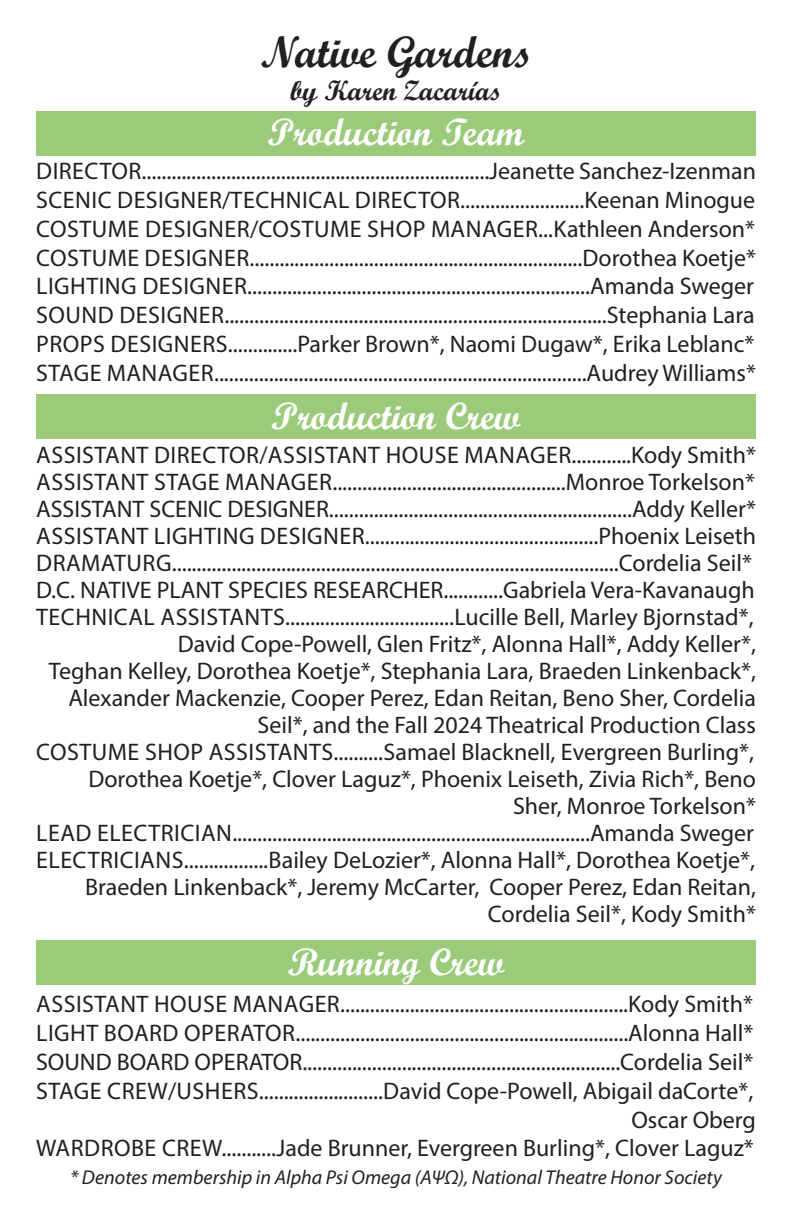
<style>
.page{position:relative;width:792px;height:1224px;background:#fff}
.page>*{position:absolute;margin:0;border:0;box-sizing:border-box;transform-origin:0 0}
.t1{font:44px "Script MT Bold";color:#231f20}
.t2{font:38px "Script MT Bold";color:#fff}
.t3{font:28px "Script MT Bold";color:#231f20}
.t4{font:24px/27px "Myriad Pro";color:#231f20;text-align:right}
.t5{font:24px "Myriad Pro";letter-spacing:.02em;color:#231f20}
.t6{font:italic 20px "Myriad Pro";color:#231f20}
</style>
<div class="page">
<div style="left:36px;top:111px;width:720px;height:45px;background:#9bcb7a"></div>
<div style="left:36px;top:395px;width:720px;height:44px;background:#9bcb7a"></div>
<div style="left:36px;top:941px;width:720px;height:44px;background:#9bcb7a"></div>
<p class="t1" style="left:260px;top:25px;width:273px">Native Gardens</p>
<p class="t3" style="left:290px;top:74px;width:212px">by Karen Zacarías</p>
<p class="t2" style="left:268px;top:109px;width:258px">Production Team</p>
<p class="t4" style="left:36px;top:157px;width:721px">DIRECTOR......................................................................Jeanette Sanchez-Izenman</p>
<p class="t5" style="left:36px;top:185px;width:720px">SCENIC DESIGNER/TECHNICAL DIRECTOR.........................Keenan Minogue</p>
<p class="t5" style="left:36px;top:214px;width:720px">COSTUME DESIGNER/COSTUME SHOP MANAGER...Kathleen Anderson*</p>
<p class="t4" style="left:36px;top:244px;width:721px">COSTUME DESIGNER...................................................................Dorothea Koetje*</p>
<p class="t5" style="left:36px;top:272px;width:719px">LIGHTING DESIGNER.....................................................................Amanda Sweger</p>
<p class="t4" style="left:36px;top:301px;width:720px">SOUND DESIGNER.............................................................................Stephania Lara</p>
<p class="t4" style="left:36px;top:330px;width:720px">PROPS DESIGNERS..............Parker Brown*, Naomi Dugaw*, Erika Leblanc*</p>
<p class="t4" style="left:36px;top:359px;width:721px">STAGE MANAGER...........................................................................Audrey Williams*</p>
<p class="t2" style="left:272px;top:393px;width:250px">Production Crew</p>
<p class="t5" style="left:36px;top:440px;width:721px">ASSISTANT DIRECTOR/ASSISTANT HOUSE MANAGER............Kody Smith*</p>
<p class="t4" style="left:36px;top:468px;width:720px">ASSISTANT STAGE MANAGER...............................................Monroe Torkelson*</p>
<p class="t4" style="left:36px;top:495px;width:722px">ASSISTANT SCENIC DESIGNER.............................................................Addy Keller*</p>
<p class="t5" style="left:36px;top:521px;width:721px">ASSISTANT LIGHTING DESIGNER...............................................Phoenix Leiseth</p>
<p class="t4" style="left:36px;top:549px;width:717px">DRAMATURG..........................................................................................Cordelia Seil*</p>
<p class="t4" style="left:36px;top:576px;width:720px">D.C. NATIVE PLANT SPECIES RESEARCHER............Gabriela Vera-Kavanaugh</p>
<p class="t4" style="left:36px;top:603px;width:719px">TECHNICAL ASSISTANTS..................................Lucille Bell, Marley Bjornstad*,</p>
<p class="t4" style="left:178px;top:630px;width:580px">David Cope-Powell, Glen Fritz*, Alonna Hall*, Addy Keller*,</p>
<p class="t4" style="left:49px;top:657px;width:709px">Teghan Kelley, Dorothea Koetje*, Stephania Lara, Braeden Linkenback*,</p>
<p class="t4" style="left:68px;top:684px;width:689px">Alexander Mackenzie, Cooper Perez, Edan Reitan, Beno Sher, Cordelia<br>Seil*, and the Fall 2024 Theatrical Production Class</p>
<p class="t4" style="left:36px;top:738px;width:719px">COSTUME SHOP ASSISTANTS..........Samael Blacknell, Evergreen Burling*,</p>
<p class="t4" style="left:88px;top:765px;width:669px">Dorothea Koetje*, Clover Laguz*, Phoenix Leiseth, Zivia Rich*, Beno<br>Sher, Monroe Torkelson*</p>
<p class="t5" style="left:36px;top:818px;width:719px">LEAD ELECTRICIAN........................................................................Amanda Sweger</p>
<p class="t4" style="left:36px;top:846px;width:720px">ELECTRICIANS.................Bailey DeLozier*, Alonna Hall*, Dorothea Koetje*,</p>
<p class="t4" style="left:85px;top:873px;width:672px">Braeden Linkenback*, Jeremy McCarter, Cooper Perez, Edan Reitan,<br>Cordelia Seil*, Kody Smith*</p>
<p class="t2" style="left:288px;top:939px;width:218px">Running Crew</p>
<p class="t5" style="left:36px;top:989px;width:718px">ASSISTANT HOUSE MANAGER..........................................................Kody Smith*</p>
<p class="t5" style="left:36px;top:1018px;width:719px">LIGHT BOARD OPERATOR...................................................................Alonna Hall*</p>
<p class="t4" style="left:36px;top:1048px;width:719px">SOUND BOARD OPERATOR................................................................Cordelia Seil*</p>
<p class="t4" style="left:36px;top:1077px;width:719px">STAGE CREW/USHERS.........................David Cope-Powell, Abigail daCorte*,</p>
<p class="t4" style="left:631px;top:1106px;width:126px">Oscar Oberg</p>
<p class="t4" style="left:36px;top:1134px;width:719px">WARDROBE CREW...........Jade Brunner, Evergreen Burling*, Clover Laguz*</p>
<p class="t6" style="left:70px;top:1165px;width:653px">* Denotes membership in Alpha Psi Omega (ΑΨΩ), National Theatre Honor Society</p>
</div>
